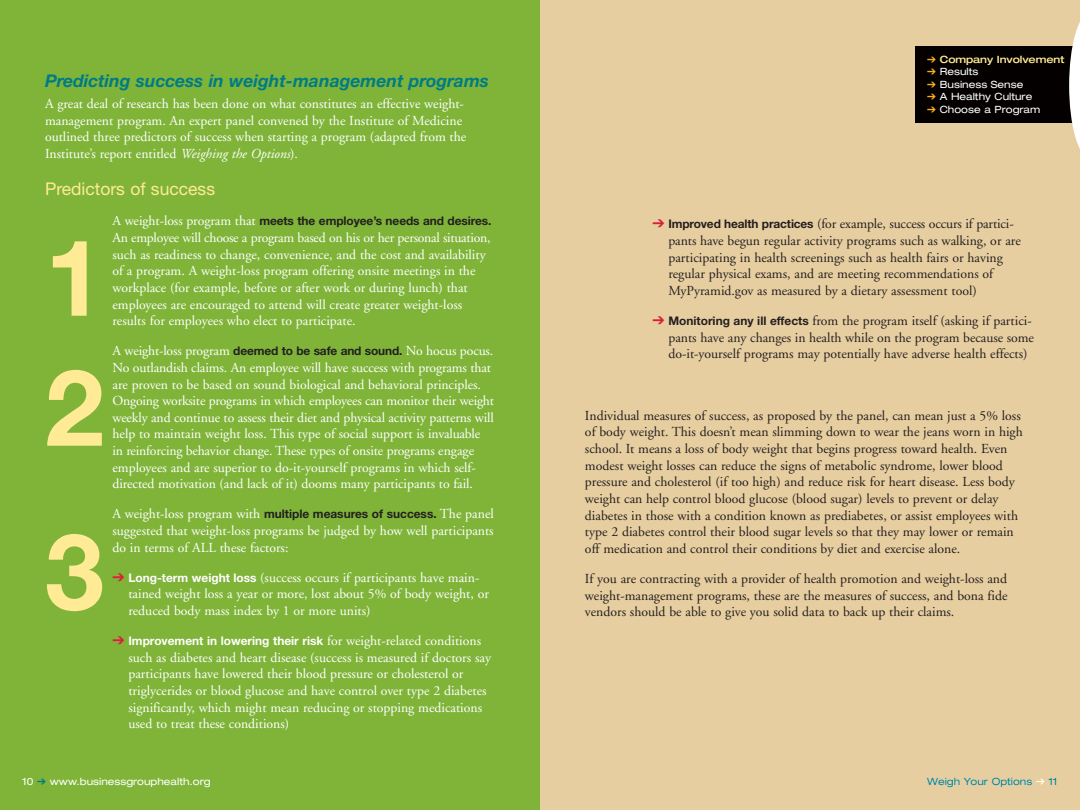
<style>
.page{position:relative;width:1080px;height:810px;background:#fff}
.page>*{position:absolute;margin:0;border:0;box-sizing:border-box;transform-origin:0 0}
.t1{font:700 106.25px/130px "Helvetica Neue";color:#ffeb95}
.t2{font:italic 700 17.5px "Helvetica Neue";color:#007b85}
.t3{font:17.5px "Helvetica Neue";color:#ffeb95}
.t4{font:13.75px/16.6px "Adobe Garamond";color:#fff}
.t5{font:13.75px/16.6px "Adobe Garamond";color:#231f20}
.t6{font:700 11.88px "Helvetica Neue";color:#fff}
.t7{font:700 11.88px "Helvetica Neue";letter-spacing:-.005em;color:#231f20}
.t8{font:expanded 10px "Helvetica Neue";color:#fff}
.t9{font:500 expanded 10px "Helvetica Neue";letter-spacing:-.005em;color:#ffeb95}
.t10{font:expanded 10px "Helvetica Neue";color:#007b85}
.s1{font-style:italic}
.s2{font-family:"Adobe Garamond";font-weight:400;font-size:13.75px;color:#fff}
.s3{font-family:"Helvetica Neue";font-weight:700;font-size:11.88px;color:#231f20}
.s4{color:#da1f3d}
.s5{font-family:"Helvetica Neue";font-weight:700;font-size:11.88px}
.s6{font-family:"Adobe Garamond";font-weight:400;font-size:13.75px}
.s7{color:#fcaf17}
.s8{color:#007b85}
.s9{color:#fff}
</style>
<div class="page">
<div style="left:540px;top:0;width:540px;height:810px;background:#e7cea0"></div>
<div style="left:915px;top:47px;width:162px;height:76px;background:#040000"></div>
<svg style="left:1069px;top:22px;width:11px;height:127px"></svg>
<div style="left:0;top:0;width:540px;height:810px;background:#7fb439"></div>
<p class="t2" style="left:45px;top:75px;width:445px">Predicting success in weight-management programs</p>
<p class="t4" style="left:45px;top:97px;width:423px">A great deal of research has been done on what constitutes an effective weight&shy;management program. An expert panel convened by the Institute of Medicine outlined three predictors of success when starting a program (adapted from the Institute’s report entitled <span class="s1">Weighing the Options</span>).</p>
<p class="t3" style="left:45px;top:183px;width:172px">Predictors of success</p>
<p class="t7" style="left:112px;top:217px;width:381px"><span class="s2">A weight-loss program that</span> meets the employee’s needs and desires.</p>
<p class="t4" style="left:112px;top:231px;width:380px">An employee will choose a program based on his or her personal situation, such as readiness to change, convenience, and the cost and availability of a program. A weight-loss program offering onsite meetings in the workplace (for example, before or after work or during lunch) that employees are encouraged to attend will create greater weight-loss results for employees who elect to participate.</p>
<p class="t4" style="left:112px;top:344px;width:383px">A weight-loss program <span class="s3">deemed to be safe and sound.</span> No hocus pocus.<br>No outlandish claims. An employee will have success with programs that are proven to be based on sound biological and behavioral principles.<br>Ongoing worksite programs in which employees can monitor their weight weekly and continue to assess their diet and physical activity patterns will help to maintain weight loss. This type of social support is invaluable in reinforcing behavior change. These types of onsite programs engage employees and are superior to do-it-yourself programs in which self&shy;directed motivation (and lack of it) dooms many participants to fail.</p>
<p class="t4" style="left:112px;top:507px;width:383px;text-align:justify">A weight-loss program with <span class="s3">multiple measures of success.</span> The panel suggested that weight-loss programs be judged by how well participants do in terms of ALL these factors:</p>
<p class="t4" style="left:128px;top:570px;width:362px;text-indent:-16px"><span class="s4">➔</span> <span class="s5">Long-term weight loss</span> (success occurs if participants have main&shy;tained weight loss a year or more, lost about 5% of body weight, or reduced body mass index by 1 or more units)</p>
<p class="t6" style="left:112px;top:637px;width:370px"><span class="s4">➔</span> Improvement in lowering their risk <span class="s6">for weight-related conditions</span></p>
<p class="t4" style="left:128px;top:650px;width:364px">such as diabetes and heart disease (success is measured if doctors say participants have lowered their blood pressure or cholesterol or triglycerides or blood glucose and have control over type 2 diabetes significantly, which might mean reducing or stopping medications used to treat these conditions)</p>
<h1 class="t1" style="left:45px;top:222px;width:61px">1<br>2</h1>
<h1 class="t1" style="left:45px;top:517px;width:61px">3</h1>
<p class="t9" style="left:927px;top:56px;width:139px"><span class="s7">➔</span> Company Involvement</p>
<p class="t8" style="left:927px;top:68px;width:53px"><span class="s7">➔</span> Results</p>
<p class="t8" style="left:927px;top:81px;width:98px"><span class="s7">➔</span> Business Sense</p>
<p class="t8" style="left:927px;top:93px;width:107px"><span class="s7">➔</span> A Healthy Culture</p>
<p class="t8" style="left:927px;top:106px;width:115px"><span class="s7">➔</span> Choose a Program</p>
<p class="t5" style="left:668px;top:217px;width:354px;text-indent:-16px"><span class="s4">➔</span> <span class="s5">Improved health practices</span> (for example, success occurs if partici&shy;pants have begun regular activity programs such as walking, or are participating in health screenings such as health fairs or having regular physical exams, and are meeting recommendations of MyPyramid.gov as measured by a dietary assessment tool)</p>
<p class="t5" style="left:668px;top:314px;width:367px;text-indent:-16px"><span class="s4">➔</span> <span class="s5">Monitoring any ill effects</span> from the program itself (asking if partici&shy;pants have any changes in health while on the program because some do-it-yourself programs may potentially have adverse health effects)</p>
<p class="t5" style="left:585px;top:408px;width:439px">Individual measures of success, as proposed by the panel, can mean just a 5% loss of body weight. This doesn’t mean slimming down to wear the jeans worn in high school. It means a loss of body weight that begins progress toward health. Even modest weight losses can reduce the signs of metabolic syndrome, lower blood pressure and cholesterol (if too high) and reduce risk for heart disease. Less body weight can help control blood glucose (blood sugar) levels to prevent or delay diabetes in those with a condition known as prediabetes, or assist employees with type 2 diabetes control their blood sugar levels so that they may lower or remain off medication and control their conditions by diet and exercise alone.</p>
<p class="t5" style="left:585px;top:572px;width:424px;text-align:justify">If you are contracting with a provider of health promotion and weight-loss and weight-management programs, these are the measures of success, and bona fide vendors should be able to give you solid data to back up their claims.</p>
<p class="t8" style="left:22px;top:778px;width:190px">10 <span class="s8">➔</span> www.businessgrouphealth.org</p>
<p class="t10" style="left:927px;top:778px;width:132px">Weigh Your Options <span class="s9">➔</span> 11</p>
</div>
